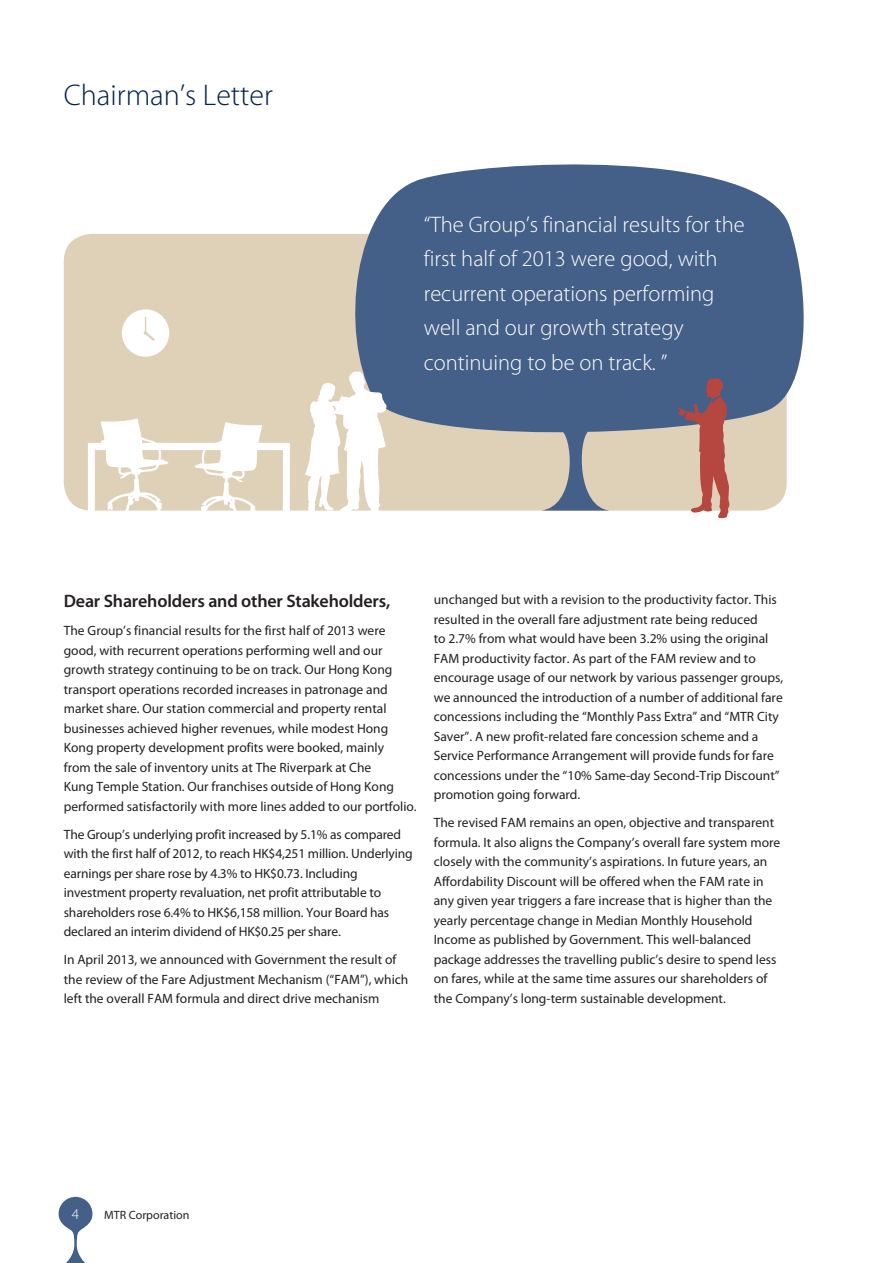
<style>
.page{position:relative;width:893px;height:1263px;background:#fff}
.page>*{position:absolute;margin:0;border:0;box-sizing:border-box;transform-origin:0 0}
.t1{font:300 30px "Myriad Pro";color:#00214f}
.t2{font:300 22.5px/34.5px "Myriad Pro";color:#fff}
.t3{font:600 18px "Myriad Pro";letter-spacing:-.01em;color:#231f20}
.t4{font:300 15px "Myriad Pro";color:#fff}
.t5{font:13.5px/19.5px "Myriad Pro";color:#231f20}
.t6{font:12px "Myriad Pro";color:#231f20}
</style>
<div class="page">
<div style="left:64px;top:234px;width:723px;height:277px;background:#dfd0b8;border-radius:28px"></div>
<svg style="left:88px;top:418px;width:202px;height:93px"></svg>
<svg style="left:541px;top:447px;width:69px;height:64px"></svg>
<svg style="left:355px;top:164px;width:449px;height:283px;background:#5c7394"></svg>
<svg style="left:677px;top:378px;width:52px;height:140px"></svg>
<svg style="left:122px;top:309px;width:47px;height:48px"></svg>
<svg style="left:305px;top:371px;width:82px;height:140px"></svg>
<svg style="left:58px;top:1197px;width:35px;height:66px"></svg>
<h1 class="t1" style="left:64px;top:79px;width:211px">Chairman’s Letter</h1>
<h2 class="t2" style="left:424px;top:207px;width:323px">“The Group’s financial results for the first half of 2013 were good, with recurrent operations performing well and our growth strategy continuing to be on track. ”</h2>
<h3 class="t3" style="left:64px;top:591px;width:328px">Dear Shareholders and other Stakeholders,</h3>
<p class="t5" style="left:64px;top:621px;width:354px">The Group’s financial results for the first half of 2013 were good, with recurrent operations performing well and our growth strategy continuing to be on track. Our Hong Kong transport operations recorded increases in patronage and market share. Our station commercial and property rental businesses achieved higher revenues, while modest Hong Kong property development profits were booked, mainly<br>from the sale of inventory units at The Riverpark at Che<br>Kung Temple Station. Our franchises outside of Hong Kong performed satisfactorily with more lines added to our portfolio.</p>
<p class="t5" style="left:64px;top:825px;width:350px">The Group’s underlying profit increased by 5.1% as compared with the first half of 2012, to reach HK$4,251 million. Underlying earnings per share rose by 4.3% to HK$0.73. Including investment property revaluation, net profit attributable to shareholders rose 6.4% to HK$6,158 million. Your Board has declared an interim dividend of HK$0.25 per share.</p>
<p class="t5" style="left:64px;top:950px;width:346px">In April 2013, we announced with Government the result of the review of the Fare Adjustment Mechanism (“FAM”), which left the overall FAM formula and direct drive mechanism</p>
<p class="t5" style="left:434px;top:590px;width:351px">unchanged but with a revision to the productivity factor. This resulted in the overall fare adjustment rate being reduced<br>to 2.7% from what would have been 3.2% using the original FAM productivity factor. As part of the FAM review and to encourage usage of our network by various passenger groups, we announced the introduction of a number of additional fare concessions including the “Monthly Pass Extra” and “MTR City Saver”. A new profit-related fare concession scheme and a Service Performance Arrangement will provide funds for fare concessions under the “10% Same-day Second-Trip Discount” promotion going forward.</p>
<p class="t5" style="left:434px;top:813px;width:348px">The revised FAM remains an open, objective and transparent formula. It also aligns the Company’s overall fare system more closely with the community’s aspirations. In future years, an Affordability Discount will be offered when the FAM rate in any given year triggers a fare increase that is higher than the yearly percentage change in Median Monthly Household Income as published by Government. This well-balanced package addresses the travelling public’s desire to spend less on fares, while at the same time assures our shareholders of the Company’s long-term sustainable development.</p>
<p class="t4" style="left:72px;top:1205px;width:9px">4</p>
<p class="t6" style="left:104px;top:1208px;width:87px">MTR Corporation</p>
</div>
